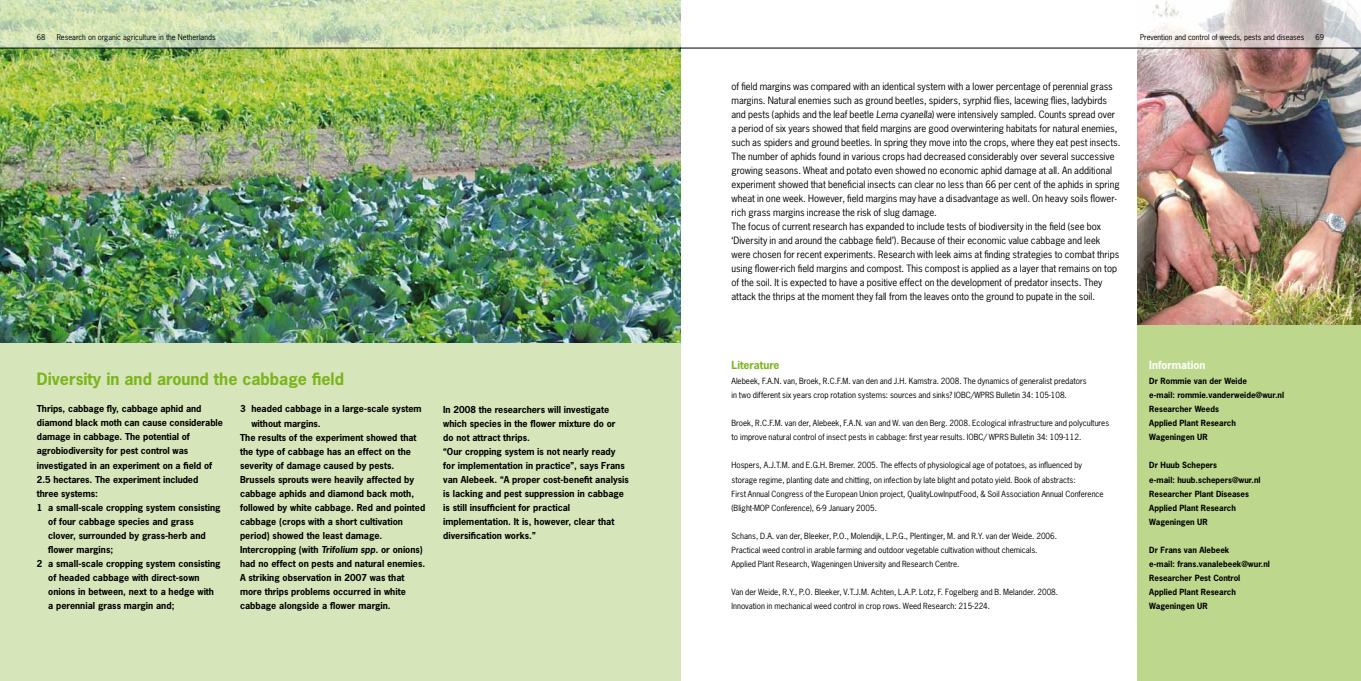
<style>
.page{position:relative;width:1361px;height:681px;background:#fff}
.page>*{position:absolute;margin:0;border:0;box-sizing:border-box;transform-origin:0 0}
.t1{font:700 16px "News Gothic Std";color:#7ab51d}
.t2{font:700 10.5px "News Gothic Std";color:#fff}
.t3{font:700 10.5px "News Gothic Std";color:#7ab51d}
.t4{font:9.5px/14px "News Gothic Std";color:#000}
.t5{font:700 9px/14px "News Gothic Std";color:#000}
.t6{font:8px/14px "News Gothic Std";color:#000}
.t7{font:700 8px/14px "News Gothic Std";color:#000}
.t8{font:7.5px "News Gothic Std";letter-spacing:-.005em;color:#000}
.s1{font-style:italic}
</style>
<div class="page">
<div style="left:0;top:0;width:680px;height:680px;background:#d7e6ba"></div>
<div style="left:1138px;top:0;width:223px;height:680px;background:#bdd78d"></div>
<img style="left:0;top:49px;width:680px;height:293px">
<img style="left:1138px;top:49px;width:223px;height:276px">
<svg style="left:0;top:0;width:1361px;height:48px"></svg>
<hr style="left:0;top:48px;width:680px;height:1px;background:#000">
<hr style="left:680px;top:48px;width:681px;height:1px;background:#000">
<p class="t8" style="left:37px;top:32px;width:10px">68</p>
<p class="t8" style="left:57px;top:32px;width:160px">Research on organic agriculture in the Netherlands</p>
<p class="t8" style="left:1140px;top:32px;width:166px">Prevention and control of weeds, pests and diseases</p>
<p class="t8" style="left:1315px;top:32px;width:10px">69</p>
<h1 class="t1" style="left:37px;top:368px;width:309px">Diversity in and around the cabbage field</h1>
<p class="t5" style="left:37px;top:401px;width:166px">Thrips, cabbage fly, cabbage aphid and</p>
<p class="t5" style="left:37px;top:415px;width:188px">diamond black moth can cause considerable</p>
<p class="t5" style="left:37px;top:429px;width:155px">damage in cabbage. The potential of</p>
<p class="t5" style="left:37px;top:443px;width:153px">agrobiodiversity for pest control was</p>
<p class="t5" style="left:37px;top:457px;width:177px">investigated in an experiment on a field of</p>
<p class="t5" style="left:37px;top:471px;width:163px">2.5 hectares. The experiment included</p>
<p class="t5" style="left:37px;top:485px;width:62px">three systems:</p>
<p class="t5" style="left:37px;top:499px;width:185px">1 a small-scale cropping system consisting</p>
<p class="t5" style="left:48px;top:513px;width:147px">of four cabbage species and grass</p>
<p class="t5" style="left:48px;top:527px;width:159px">clover, surrounded by grass-herb and</p>
<p class="t5" style="left:48px;top:542px;width:66px">flower margins;</p>
<p class="t5" style="left:37px;top:556px;width:185px">2 a small-scale cropping system consisting</p>
<p class="t5" style="left:48px;top:570px;width:153px">of headed cabbage with direct-sown</p>
<p class="t5" style="left:48px;top:584px;width:167px">onions in between, next to a hedge with</p>
<p class="t5" style="left:48px;top:598px;width:128px">a perennial grass margin and;</p>
<p class="t5" style="left:240px;top:402px;width:183px">3 headed cabbage in a large-scale system</p>
<p class="t5" style="left:251px;top:416px;width:71px">without margins.</p>
<p class="t5" style="left:240px;top:430px;width:178px">The results of the experiment showed that</p>
<p class="t5" style="left:240px;top:444px;width:172px">the type of cabbage has an effect on the</p>
<p class="t5" style="left:240px;top:458px;width:156px">severity of damage caused by pests.</p>
<p class="t5" style="left:240px;top:472px;width:176px">Brussels sprouts were heavily affected by</p>
<p class="t5" style="left:240px;top:486px;width:176px">cabbage aphids and diamond back moth,</p>
<p class="t5" style="left:240px;top:500px;width:187px">followed by white cabbage. Red and pointed</p>
<p class="t5" style="left:240px;top:514px;width:164px">cabbage (crops with a short cultivation</p>
<p class="t5" style="left:240px;top:528px;width:144px">period) showed the least damage.</p>
<p class="t5" style="left:240px;top:542px;width:184px">Intercropping (with <span class="s1">Trifolium spp.</span> or onions)</p>
<p class="t5" style="left:240px;top:556px;width:187px">had no effect on pests and natural enemies.</p>
<p class="t5" style="left:240px;top:570px;width:166px">A striking observation in 2007 was that</p>
<p class="t5" style="left:240px;top:584px;width:167px">more thrips problems occurred in white</p>
<p class="t5" style="left:240px;top:598px;width:152px">cabbage alongside a flower margin.</p>
<p class="t5" style="left:443px;top:402px;width:187px">In 2008 the researchers will investigate which species in the flower mixture do or<br>do not attract thrips.<br>“Our cropping system is not nearly ready for implementation in practice”, says Frans van Alebeek. “A proper cost-benefit analysis is lacking and pest suppression in cabbage is still insufficient for practical implementation. It is, however, clear that diversification works.”</p>
<p class="t4" style="left:731px;top:79px;width:390px">of field margins was compared with an identical system with a lower percentage of perennial grass margins. Natural enemies such as ground beetles, spiders, syrphid flies, lacewing flies, ladybirds and pests (aphids and the leaf beetle <span class="s1">Lema cyanella</span>) were intensively sampled. Counts spread over a period of six years showed that field margins are good overwintering habitats for natural enemies, such as spiders and ground beetles. In spring they move into the crops, where they eat pest insects.<br>The number of aphids found in various crops had decreased considerably over several successive growing seasons. Wheat and potato even showed no economic aphid damage at all. An additional experiment showed that beneficial insects can clear no less than 66 per cent of the aphids in spring wheat in one week. However, field margins may have a disadvantage as well. On heavy soils flower&shy;rich grass margins increase the risk of slug damage.<br>The focus of current research has expanded to include tests of biodiversity in the field (see box ‘Diversity in and around the cabbage field’). Because of their economic value cabbage and leek were chosen for recent experiments. Research with leek aims at finding strategies to combat thrips using flower-rich field margins and compost. This compost is applied as a layer that remains on top of the soil. It is expected to have a positive effect on the development of predator insects. They attack the thrips at the moment they fall from the leaves onto the ground to pupate in the soil.</p>
<p class="t3" style="left:731px;top:358px;width:49px">Literature</p>
<p class="t6" style="left:731px;top:374px;width:357px">Alebeek, F.A.N. van, Broek, R.C.F.M. van den and J.H. Kamstra. 2008. The dynamics of generalist predators in two different six years crop rotation systems: sources and sinks? IOBC/WPRS Bulletin 34: 105-108.</p>
<p class="t6" style="left:731px;top:416px;width:379px">Broek, R.C.F.M. van der, Alebeek, F.A.N. van and W. van den Berg. 2008. Ecological infrastructure and polycultures to improve natural control of insect pests in cabbage: first year results. IOBC/ WPRS Bulletin 34: 109-112.</p>
<p class="t6" style="left:731px;top:458px;width:374px">Hospers, A.J.T.M. and E.G.H. Bremer. 2005. The effects of physiological age of potatoes, as influenced by storage regime, planting date and chitting, on infection by late blight and potato yield. Book of abstracts:<br>First Annual Congress of the European Union project, QualityLowInputFood, &amp; Soil Association Annual Conference (Blight-MOP Conference), 6-9 January 2005.</p>
<p class="t6" style="left:731px;top:528px;width:327px">Schans, D.A. van der, Bleeker, P.O., Molendijk, L.P.G., Plentinger, M. and R.Y. van der Weide. 2006.<br>Practical weed control in arable farming and outdoor vegetable cultivation without chemicals.<br>Applied Plant Research, Wageningen University and Research Centre.</p>
<p class="t6" style="left:731px;top:584px;width:328px">Van der Weide, R.Y., P.O. Bleeker, V.T.J.M. Achten, L.A.P. Lotz, F. Fogelberg and B. Melander. 2008.<br>Innovation in mechanical weed control in crop rows. Weed Research: 215-224.</p>
<p class="t2" style="left:1149px;top:358px;width:58px">Information</p>
<p class="t7" style="left:1149px;top:374px;width:136px">Dr Rommie van der Weide<br>e-mail: rommie.vanderweide@wur.nl<br>Researcher Weeds<br>Applied Plant Research<br>Wageningen UR</p>
<p class="t7" style="left:1149px;top:458px;width:113px">Dr Huub Schepers<br>e-mail: huub.schepers@wur.nl<br>Researcher Plant Diseases<br>Applied Plant Research<br>Wageningen UR</p>
<p class="t7" style="left:1149px;top:542px;width:122px">Dr Frans van Alebeek<br>e-mail: frans.vanalebeek@wur.nl<br>Researcher Pest Control<br>Applied Plant Research<br>Wageningen UR</p>
</div>
